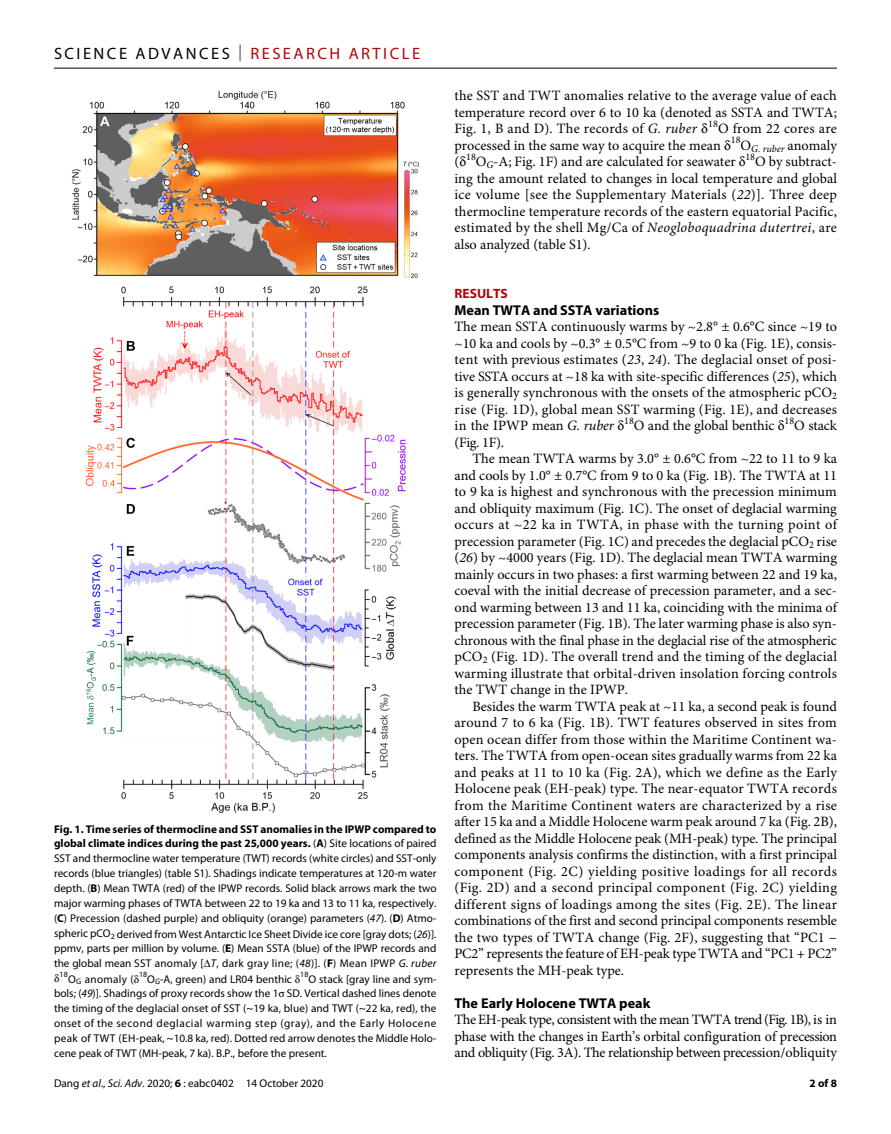
<style>
.page{position:relative;width:891px;height:1134px;background:#fff}
.page>*{position:absolute;margin:0;border:0;box-sizing:border-box;transform-origin:0 0}
.t1{font:16.5px "Myriad Pro";letter-spacing:.15em;color:#000}
.t2{font:14.25px/16.5px "Minion Pro";color:#000;text-align:justify}
.t3{font:700 14.25px "Myriad Pro";color:#000}
.t4{font:700 13.5px "Myriad Pro";color:#b10508}
.t5{font:11.25px "Myriad Pro";color:#000}
.t6{font:700 11.25px "Myriad Pro";color:#000}
.t7{font:11.25px "Myriad Pro";letter-spacing:.025em;color:#000}
.t8{font:11.25px "Myriad Pro";letter-spacing:.045em;color:#000}
.s1{font-weight:300}
.s2{color:#b10508}
.s3{font-weight:400}
.s4{font-weight:700}
.s5{font-style:italic}
</style>
<div class="page">
<hr style="left:54px;top:68px;width:783px;height:1px;background:#000">
<img style="left:72px;top:91px;width:347px;height:722px">
<p class="t1" style="left:54px;top:40px;width:368px">SCIENCE ADVANCES <span class="s1">|</span> <span class="s2">RESEARCH ARTICLE</span></p>
<p class="t6" style="left:54px;top:820px;width:384px">Fig. 1. Time series of thermocline and SST anomalies in the IPWP compared to</p>
<p class="t6" style="left:54px;top:835px;width:384px">global climate indices during the past 25,000 years. <span class="s3">(</span>A<span class="s3">) Site locations of paired</span></p>
<p class="t5" style="left:54px;top:850px;width:384px">SST and thermocline water temperature (TWT) records (white circles) and SST-only</p>
<p class="t5" style="left:54px;top:865px;width:384px">records (blue triangles) (table S1). Shadings indicate temperatures at 120-m water</p>
<p class="t5" style="left:54px;top:880px;width:384px">depth. (<span class="s4">B</span>) Mean TWTA (red) of the IPWP records. Solid black arrows mark the two</p>
<p class="t5" style="left:54px;top:895px;width:384px">major warming phases of TWTA between 22 to 19 ka and 13 to 11 ka, respectively.</p>
<p class="t5" style="left:54px;top:910px;width:384px">(<span class="s4">C</span>) Precession (dashed purple) and obliquity (orange) parameters (<span class="s5">47</span>). (<span class="s4">D</span>) Atmo-</p>
<p class="t5" style="left:54px;top:925px;width:384px">spheric pCO<sub>2</sub> derived from West Antarctic Ice Sheet Divide ice core [gray dots; (<span class="s5">26</span>)].</p>
<p class="t5" style="left:54px;top:940px;width:384px">ppmv, parts per million by volume. (<span class="s4">E</span>) Mean SSTA (blue) of the IPWP records and</p>
<p class="t7" style="left:54px;top:955px;width:384px">the global mean SST anomaly [ <span class="s5">T</span>, dark gray line; (<span class="s5">48</span>)]. (<span class="s4">F</span>) Mean IPWP <span class="s5">G. ruber</span></p>
<p class="t5" style="left:60px;top:970px;width:378px"><sup>18</sup>O<sub>G</sub> anomaly ( <sup>18</sup>O<sub>G</sub>-A, green) and LR04 benthic <sup>18</sup>O stack [gray line and sym-</p>
<p class="t5" style="left:54px;top:985px;width:384px">bols; (<span class="s5">49</span>)]. Shadings of proxy records show the 1▲ SD. Vertical dashed lines denote</p>
<p class="t5" style="left:54px;top:1000px;width:384px">the timing of the deglacial onset of SST (~19 ka, blue) and TWT (~22 ka, red), the</p>
<p class="t8" style="left:54px;top:1015px;width:384px">onset of the second deglacial warming step (gray), and the Early Holocene</p>
<p class="t5" style="left:54px;top:1030px;width:384px">peak of TWT (EH-peak, ~10.8 ka, red). Dotted red arrow denotes the Middle Holo-</p>
<p class="t5" style="left:54px;top:1045px;width:274px">cene peak of TWT (MH-peak, 7 ka). B.P., before the present.</p>
<p class="t5" style="left:54px;top:1074px;width:271px">Dang <span class="s5">et al</span>., <span class="s5">Sci. Adv.</span> 2020; <span class="s4">6</span> : eabc0402 14 October 2020</p>
<p class="t2" style="left:454px;top:89px;width:384px">the SST and TWT anomalies relative to the average value of each temperature record over 6 to 10 ka (denoted as SSTA and TWTA; Fig. 1, B and D). The records of <span class="s5">G. ruber</span> <sup>18</sup>O from 22 cores are processed in the same way to acquire the mean <sup>18</sup>O<sub>G.</sub> <sub>ruber</sub> anomaly ( <sup>18</sup>O<sub>G</sub>-A; Fig. 1F) and are calculated for seawater <sup>18</sup>O by subtract&shy;ing the amount related to changes in local temperature and global ice volume [see the Supplementary Materials (<span class="s5">22</span>)]. Three deep thermocline temperature records of the eastern equatorial Pacific, estimated by the shell Mg/Ca of <span class="s5">Neogloboquadrina dutertrei</span>, are also analyzed (table S1).</p>
<p class="t4" style="left:454px;top:283px;width:55px">RESULTS</p>
<p class="t3" style="left:454px;top:298px;width:206px">Mean TWTA and SSTA variations</p>
<p class="t2" style="left:454px;top:320px;width:384px">The mean SSTA continuously warms by ~2.8° ± 0.6°C since ~19 to ~10 ka and cools by ~0.3° ± 0.5°C from ~9 to 0 ka (Fig. 1E), consis&shy;tent with previous estimates (<span class="s5">23</span>, <span class="s5">24</span>). The deglacial onset of posi&shy;tive SSTA occurs at ~18 ka with site-specific differences (<span class="s5">25</span>), which is generally synchronous with the onsets of the atmospheric pCO<sub>2 </sub>rise (Fig. 1D), global mean SST warming (Fig. 1E), and decreases in the IPWP mean <span class="s5">G. ruber</span> <sup>18</sup>O and the global benthic <sup>18</sup>O stack (Fig. 1F).</p>
<p class="t2" style="left:455px;top:452px;width:384px;text-indent:18px">The mean TWTA warms by 3.0° ± 0.6°C from ~22 to 11 to 9 ka and cools by 1.0° ± 0.7°C from 9 to 0 ka (Fig. 1B). The TWTA at 11 to 9 ka is highest and synchronous with the precession minimum and obliquity maximum (Fig. 1C). The onset of deglacial warming occurs at ~22 ka in TWTA, in phase with the turning point of precession parameter (Fig. 1C) and precedes the deglacial pCO<sub>2</sub> rise (<span class="s5">26</span>) by ~4000 years (Fig. 1D). The deglacial mean TWTA warming mainly occurs in two phases: a first warming between 22 and 19 ka, coeval with the initial decrease of precession parameter, and a sec&shy;ond warming between 13 and 11 ka, coinciding with the minima of precession parameter (Fig. 1B). The later warming phase is also syn&shy;chronous with the final phase in the deglacial rise of the atmospheric pCO<sub>2</sub> (Fig. 1D). The overall trend and the timing of the deglacial warming illustrate that orbital-driven insolation forcing controls the TWT change in the IPWP.</p>
<p class="t2" style="left:455px;top:699px;width:384px;text-indent:18px">Besides the warm TWTA peak at ~11 ka, a second peak is found around 7 to 6 ka (Fig. 1B). TWT features observed in sites from open ocean differ from those within the Maritime Continent wa&shy;ters. The TWTA from open-ocean sites gradually warms from 22 ka and peaks at 11 to 10 ka (Fig. 2A), which we define as the Early Holocene peak (EH-peak) type. The near-equator TWTA records from the Maritime Continent waters are characterized by a rise after 15 ka and a Middle Holocene warm peak around 7 ka (Fig. 2B), defined as the Middle Holocene peak (MH-peak) type. The principal components analysis confirms the distinction, with a first principal component (Fig. 2C) yielding positive loadings for all records (Fig. 2D) and a second principal component (Fig. 2C) yielding different signs of loadings among the sites (Fig. 2E). The linear combinations of the first and second principal components resemble the two types of TWTA change (Fig. 2F), suggesting that “PC1 − PC2” represents the feature of EH-peak type TWTA and “PC1 + PC2” represents the MH-peak type.</p>
<p class="t3" style="left:455px;top:991px;width:198px">The Early Holocene TWTA peak</p>
<p class="t2" style="left:455px;top:1013px;width:384px">The EH-peak type, consistent with the mean TWTA trend (Fig. 1B), is in phase with the changes in Earth’s orbital configuration of precession and obliquity (Fig. 3A). The relationship between precession/obliquity</p>
<p class="t6" style="left:810px;top:1074px;width:29px">2 of 8</p>
</div>
